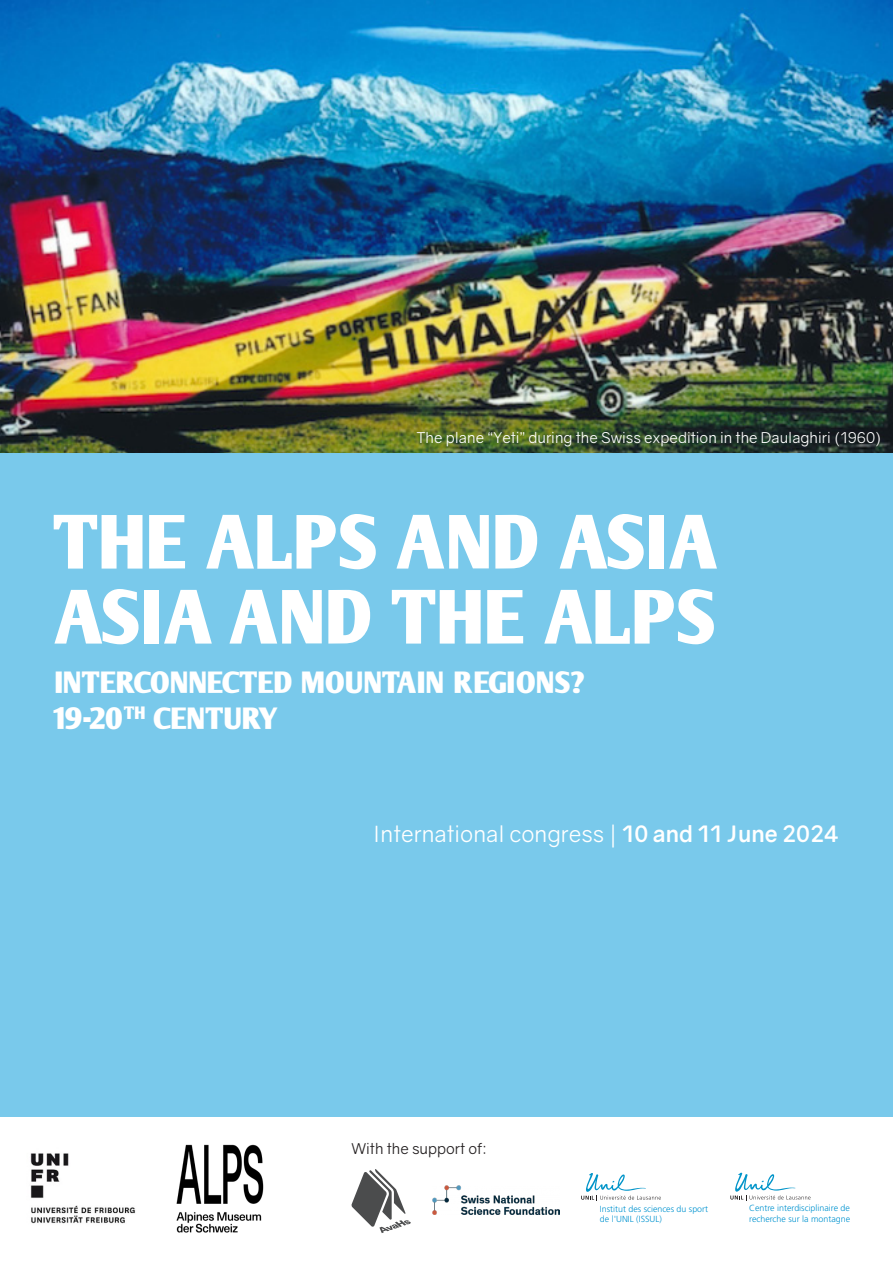
<style>
.page{position:relative;width:893px;height:1263px;background:#fff}
.page>*{position:absolute;margin:0;border:0;box-sizing:border-box;transform-origin:0 0}
.t1{font:700 75px/75px "Oli Jo";color:#fff}
.t2{font:700 30px "Oli Jo";letter-spacing:-.06em;color:#fff}
.t3{font:22.5px "Gravity";color:#fff}
.t4{font:15px "Gravity";color:#fff}
.t5{font:15px "Gravity";color:#231f20}
.t6{font:300 8.85px/10.2px "Frutiger LT Std";color:#0093d0}
.s1{font-weight:700}
</style>
<div class="page">
<div style="left:0;top:453px;width:893px;height:663px;background:#79c9eb"></div>
<img style="left:0;top:0;width:893px;height:453px">
<img style="left:30px;top:1153px;width:105px;height:71px">
<img style="left:176px;top:1144px;width:88px;height:89px">
<img style="left:432px;top:1185px;width:128px;height:29px">
<svg style="left:581px;top:1173px;width:80px;height:28px"></svg>
<svg style="left:730px;top:1173px;width:80px;height:28px"></svg>
<svg style="left:352px;top:1169px;width:59px;height:64px"></svg>
<p class="t4" style="left:417px;top:428px;width:466px">The plane “Yeti” during the Swiss expedition in the Daulaghiri (1960)</p>
<p class="t1" style="left:54px;top:505px;width:665px">THE ALPS AND ASIA<br>ASIA AND THE ALPS</p>
<p class="t2" style="left:54px;top:665px;width:533px">INTERCONNECTED MOUNTAIN REGIONS?</p>
<p class="t2" style="left:54px;top:701px;width:225px">19-20<sup>TH</sup> CENTURY</p>
<p class="t3" style="left:373px;top:820px;width:468px">International congress | <span class="s1">10 and 11 June 2024</span></p>
<p class="t5" style="left:352px;top:1140px;width:136px">With the support of:</p>
<p class="t6" style="left:600px;top:1203px;width:110px">Institut des sciences du sport de l'UNIL (ISSUL)</p>
<p class="t6" style="left:749px;top:1203px;width:102px">Centre interdisciplinaire de recherche sur la montagne</p>
</div>
